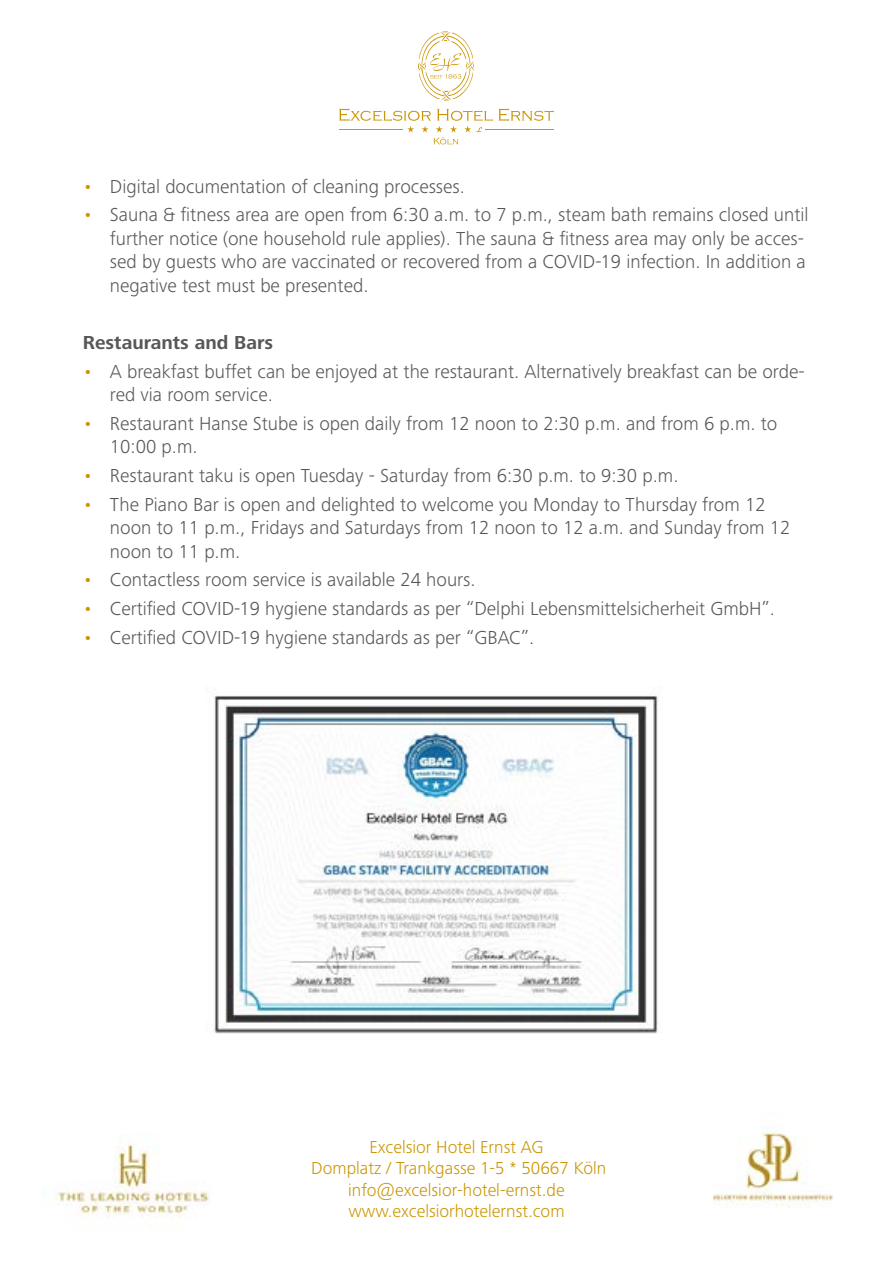
<style>
.page{position:relative;width:893px;height:1263px;background:#fff}
.page>*{position:absolute;margin:0;border:0;box-sizing:border-box;transform-origin:0 0}
.t1{font:300 19.5px/23.4px "Frutiger Next Pro";color:#575756}
.t2{font:700 19.5px "Frutiger Next Pro";color:#575756}
.t3{font:300 18px/21.6px "Frutiger Next Pro";color:#ca9500;text-align:center}
.s1{color:#ca9500}
</style>
<div class="page">
<img style="left:55px;top:1135px;width:155px;height:93px">
<img style="left:712px;top:1130px;width:121px;height:78px">
<hr style="left:486px;top:129px;width:68px;height:1px;background:#ca9500">
<svg style="left:499px;top:108px;width:55px;height:13px"></svg>
<svg style="left:339px;top:108px;width:154px;height:37px"></svg>
<svg style="left:418px;top:31px;width:56px;height:70px"></svg>
<img style="left:214px;top:692px;width:444px;height:342px">
<p class="t1" style="left:83px;top:174px;width:384px"><span class="s1">•</span> Digital documentation of cleaning processes.</p>
<p class="t1" style="left:110px;top:203px;width:700px;text-indent:-27px"><span class="s1">•</span> Sauna &amp; fitness area are open from 6:30 a.m. to 7 p.m., steam bath remains closed until further notice (one household rule applies). The sauna &amp; fitness area may only be acces&shy;sed by guests who are vaccinated or recovered from a COVID-19 infection. In addition a negative test must be presented.</p>
<p class="t2" style="left:83px;top:331px;width:192px">Restaurants and Bars</p>
<p class="t1" style="left:110px;top:360px;width:696px;text-indent:-27px"><span class="s1">•</span> A breakfast buffet can be enjoyed at the restaurant. Alternatively breakfast can be orde&shy;red via room service.</p>
<p class="t1" style="left:110px;top:412px;width:669px;text-indent:-27px"><span class="s1">•</span> Restaurant Hanse Stube is open daily from 12 noon to 2:30 p.m. and from 6 p.m. to<br>10:00 p.m.</p>
<p class="t1" style="left:83px;top:464px;width:597px"><span class="s1">•</span> Restaurant taku is open Tuesday - Saturday from 6:30 p.m. to 9:30 p.m.</p>
<p class="t1" style="left:110px;top:492px;width:682px;text-indent:-27px"><span class="s1">•</span> The Piano Bar is open and delighted to welcome you Monday to Thursday from 12 noon to 11 p.m., Fridays and Saturdays from 12 noon to 12 a.m. and Sunday from 12 noon to 11 p.m.</p>
<p class="t1" style="left:83px;top:568px;width:394px"><span class="s1">•</span> Contactless room service is available 24 hours.</p>
<p class="t1" style="left:83px;top:597px;width:694px"><span class="s1">•</span> Certified COVID-19 hygiene standards as per “Delphi Lebensmittelsicherheit GmbH”.</p>
<p class="t1" style="left:83px;top:625px;width:453px"><span class="s1">•</span> Certified COVID-19 hygiene standards as per “GBAC”.</p>
<p class="t3" style="left:311px;top:1136px;width:297px">Excelsior Hotel Ernst AG<br>Domplatz / Trankgasse 1-5 * 50667 Köln info@excelsior-hotel-ernst.de www.excelsiorhotelernst.com</p>
</div>
